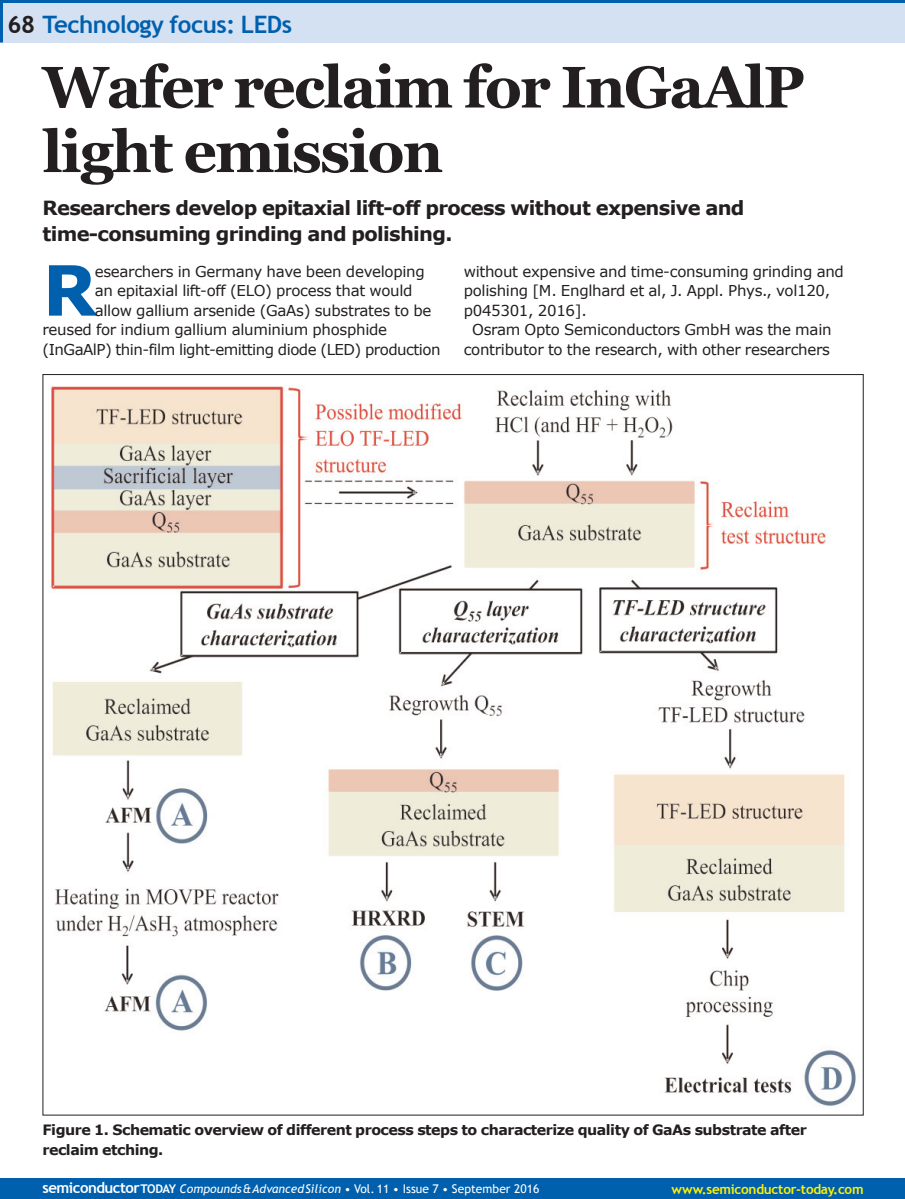
<style>
.page{position:relative;width:905px;height:1199px;background:#fff}
.page>*{position:absolute;margin:0;border:0;box-sizing:border-box;transform-origin:0 0}
.t1{font:700 69.3px "Verdana";color:#0160ae}
.t2{font:700 58.5px/64.5px "Georgia";letter-spacing:-.03em;color:#231f20}
.t3{font:700 24px "Trebuchet MS";letter-spacing:-.02em;color:#0160ae}
.t4{font:700 19.5px/25.5px "Verdana";letter-spacing:-.035em;color:#231f20}
.t5{font:15px "Verdana";letter-spacing:-.02em;color:#231f20}
.t6{font:700 14.25px/19.5px "Verdana";letter-spacing:-.035em;color:#231f20}
.t7{font:700 13.5px "Trebuchet MS";letter-spacing:-.02em;color:#fff101}
.t8{font:12px "Trebuchet MS";letter-spacing:.005em;color:#fff}
.s1{color:#231f20}
.s2{font-weight:700;font-size:15px}
.s3{font-weight:700}
.s4{font-style:italic}
</style>
<div class="page">
<div style="left:0;top:0;width:904px;height:43px;background:#d4e1f2"></div>
<hr style="left:0;top:0;width:3px;height:43px;background:#0160ae">
<hr style="left:0;top:0;width:904px;height:3px;background:#0160ae">
<img style="left:51px;top:386px;width:805px;height:720px">
<div style="left:0;top:1178px;width:904px;height:20px;background:#0160ae"></div>
<p class="t3" style="left:7px;top:10px;width:286px"><span class="s1">68</span> Technology focus: LEDs</p>
<p class="t2" style="left:43px;top:55px;width:763px">Wafer reclaim for InGaAlP light emission</p>
<p class="t4" style="left:43px;top:194px;width:703px">Researchers develop epitaxial lift-off process without expensive and time-consuming grinding and polishing.</p>
<p class="t5" style="left:95px;top:261px;width:331px">esearchers in Germany have been developing</p>
<p class="t5" style="left:95px;top:281px;width:319px">an epitaxial lift-off (ELO) process that would</p>
<p class="t5" style="left:95px;top:300px;width:338px">allow gallium arsenide (GaAs) substrates to be</p>
<p class="t5" style="left:43px;top:320px;width:346px">reused for indium gallium aluminium phosphide</p>
<p class="t5" style="left:43px;top:339px;width:399px">(InGaAlP) thin-film light-emitting diode (LED) production</p>
<p class="t1" style="left:43px;top:246px;width:56px">R</p>
<p class="t5" style="left:463px;top:261px;width:382px">without expensive and time-consuming grinding and</p>
<p class="t5" style="left:463px;top:281px;width:368px">polishing [M. Englhard et al, J. Appl. Phys., vol120,</p>
<p class="t5" style="left:463px;top:300px;width:125px">p045301, 2016].</p>
<p class="t5" style="left:472px;top:320px;width:361px">Osram Opto Semiconductors GmbH was the main</p>
<p class="t5" style="left:463px;top:339px;width:368px">contributor to the research, with other researchers</p>
<p class="t6" style="left:43px;top:1119px;width:765px">Figure 1. Schematic overview of different process steps to characterize quality of GaAs substrate after reclaim etching.</p>
<p class="t8" style="left:43px;top:1181px;width:498px"><span class="s2">semiconductor</span><span class="s3">TODAY</span> <span class="s4">Compounds&amp;AdvancedSilicon</span> • Vol. 11 • Issue 7 • September 2016</p>
<p class="t7" style="left:671px;top:1180px;width:194px">www.semiconductor-today.com</p>
</div>
